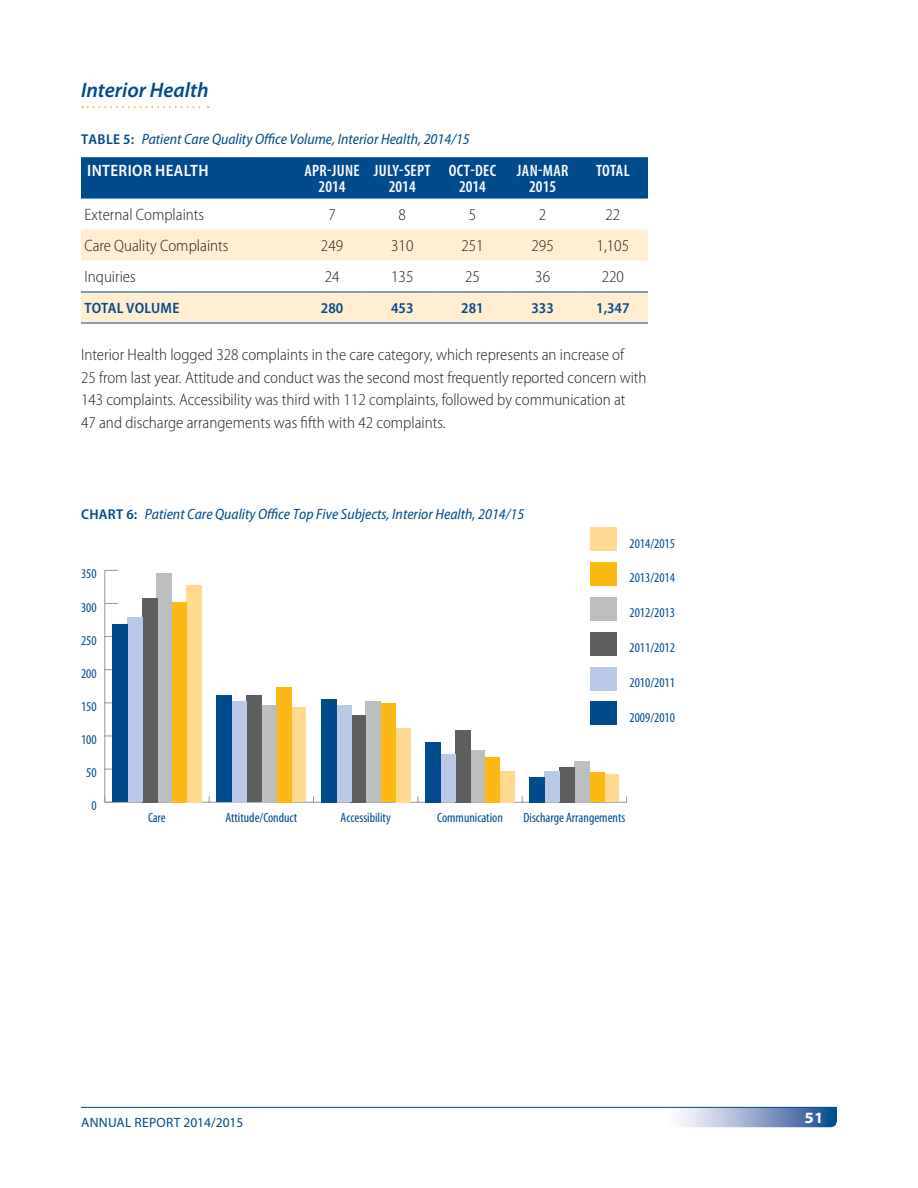
<style>
.page{position:relative;width:918px;height:1188px;background:#fff}
.page>*{position:absolute;margin:0;border:0;box-sizing:border-box;transform-origin:0 0}
.CLM_B_Head_Next_Page{font:italic 600 21px "Myriad Pro";color:#004b8e}
.Body{font:300 semi-condensed 16.5px/22.5px "Myriad Pro";color:#231f20}
.CLM_Table_Head{font:600 condensed 16.5px/16.5px "Myriad Pro";letter-spacing:.02em;color:#fff;text-align:center}
.CLM_Table_Head-2{font:600 semi-condensed 16.5px "Myriad Pro";letter-spacing:.02em;color:#fff}
.t1{font:700 semi-expanded 15.75px "Myriad Pro";color:#fff}
.Head_3_Charts{font:italic semi-condensed 15px "Myriad Pro";color:#004b8e}
.Table_Footer{font:600 semi-condensed 15px "Myriad Pro";color:#004b8e}
.t2{font:condensed 13.5px "Myriad Pro";color:#004b8e}
.t3{font:13.5px "Myriad Pro";letter-spacing:.02em;color:#004b8e}
.s1{font-weight:600;font-style:normal;font-size:14.25px}
</style>
<div class="page">
<svg style="left:82px;top:106px;width:127px;height:2px"></svg>
<div style="left:81px;top:157px;width:567px;height:41px;background:#004b8e"></div>
<svg style="left:81px;top:229px;width:567px;height:1px"></svg>
<svg style="left:81px;top:230px;width:567px;height:93px;fill:#ffeecf"></svg>
<hr style="left:81px;top:198px;width:216px;height:1px;background:#004b8e">
<hr style="left:297px;top:198px;width:70px;height:1px;background:#004b8e">
<hr style="left:367px;top:198px;width:70px;height:1px;background:#004b8e">
<hr style="left:437px;top:198px;width:71px;height:1px;background:#004b8e">
<hr style="left:508px;top:198px;width:70px;height:1px;background:#004b8e">
<hr style="left:578px;top:198px;width:70px;height:1px;background:#004b8e">
<hr style="left:81px;top:323px;width:216px;height:1px;background:#004b8e">
<hr style="left:297px;top:323px;width:70px;height:1px;background:#004b8e">
<hr style="left:367px;top:323px;width:70px;height:1px;background:#004b8e">
<hr style="left:437px;top:323px;width:71px;height:1px;background:#004b8e">
<hr style="left:508px;top:323px;width:70px;height:1px;background:#004b8e">
<hr style="left:578px;top:323px;width:70px;height:1px;background:#004b8e">
<hr style="left:81px;top:292px;width:216px;height:1px;background:#004b8e">
<hr style="left:297px;top:292px;width:70px;height:1px;background:#004b8e">
<hr style="left:367px;top:292px;width:70px;height:1px;background:#004b8e">
<hr style="left:437px;top:292px;width:71px;height:1px;background:#004b8e">
<hr style="left:508px;top:292px;width:70px;height:1px;background:#004b8e">
<hr style="left:578px;top:292px;width:70px;height:1px;background:#004b8e">
<hr style="left:105px;top:802px;width:522px;height:1px;background:#949698">
<hr style="left:104px;top:570px;width:1px;height:232px;background:#949698">
<svg style="left:104px;top:796px;width:8px;height:7px"></svg>
<svg style="left:105px;top:603px;width:13px;height:1px"></svg>
<svg style="left:105px;top:570px;width:13px;height:1px"></svg>
<div style="left:186px;top:585px;width:16px;height:217px;background:#ffd990"></div>
<div style="left:291px;top:707px;width:15px;height:95px;background:#ffd990"></div>
<div style="left:395px;top:728px;width:15px;height:74px;background:#ffd990"></div>
<div style="left:499px;top:771px;width:16px;height:31px;background:#ffd990"></div>
<div style="left:604px;top:774px;width:15px;height:28px;background:#ffd990"></div>
<div style="left:171px;top:602px;width:16px;height:200px;background:#fdb913"></div>
<div style="left:276px;top:687px;width:15px;height:115px;background:#fdb913"></div>
<div style="left:380px;top:704px;width:16px;height:98px;background:#fdb913"></div>
<div style="left:484px;top:757px;width:16px;height:45px;background:#fdb913"></div>
<div style="left:589px;top:772px;width:15px;height:30px;background:#fdb913"></div>
<div style="left:157px;top:574px;width:15px;height:228px;background:#bcbec0"></div>
<div style="left:261px;top:705px;width:15px;height:97px;background:#bcbec0"></div>
<div style="left:365px;top:702px;width:16px;height:100px;background:#bcbec0"></div>
<div style="left:470px;top:751px;width:15px;height:51px;background:#bcbec0"></div>
<div style="left:574px;top:761px;width:16px;height:41px;background:#bcbec0"></div>
<div style="left:142px;top:598px;width:15px;height:204px;background:#5d5e60"></div>
<div style="left:246px;top:696px;width:16px;height:106px;background:#5d5e60"></div>
<div style="left:351px;top:715px;width:15px;height:87px;background:#5d5e60"></div>
<div style="left:455px;top:730px;width:15px;height:72px;background:#5d5e60"></div>
<div style="left:559px;top:767px;width:16px;height:35px;background:#5d5e60"></div>
<div style="left:127px;top:617px;width:16px;height:185px;background:#b9c9e7"></div>
<div style="left:231px;top:701px;width:16px;height:101px;background:#b9c9e7"></div>
<div style="left:336px;top:705px;width:15px;height:97px;background:#b9c9e7"></div>
<div style="left:440px;top:755px;width:16px;height:47px;background:#b9c9e7"></div>
<div style="left:544px;top:772px;width:16px;height:30px;background:#b9c9e7"></div>
<div style="left:112px;top:625px;width:16px;height:177px;background:#004b8e"></div>
<div style="left:217px;top:696px;width:15px;height:106px;background:#004b8e"></div>
<div style="left:321px;top:699px;width:15px;height:103px;background:#004b8e"></div>
<div style="left:425px;top:742px;width:16px;height:60px;background:#004b8e"></div>
<div style="left:530px;top:777px;width:15px;height:25px;background:#004b8e"></div>
<div style="left:590px;top:528px;width:26px;height:23px;background:#ffd990"></div>
<div style="left:590px;top:563px;width:26px;height:23px;background:#fdb913"></div>
<div style="left:590px;top:597px;width:26px;height:24px;background:#bcbec0"></div>
<div style="left:590px;top:632px;width:26px;height:23px;background:#5d5e60"></div>
<div style="left:590px;top:667px;width:26px;height:23px;background:#b9c9e7"></div>
<div style="left:590px;top:702px;width:26px;height:23px;background:#004b8e"></div>
<svg style="left:678px;top:1108px;width:159px;height:19px;background:#8ca3c8"></svg>
<hr style="left:81px;top:1107px;width:756px;height:1px;background:#004b8e">
<p class="CLM_B_Head_Next_Page" style="left:81px;top:76px;width:129px">Interior Health</p>
<p class="Head_3_Charts" style="left:81px;top:131px;width:390px"><span class="s1">TABLE 5:</span> Patient Care Quality Office Volume, Interior Health, 2014/15</p>
<p class="CLM_Table_Head-2" style="left:87px;top:161px;width:123px">INTERIOR HEALTH</p>
<p class="CLM_Table_Head" style="left:304px;top:162px;width:57px">APR-JUNE<br>2014</p>
<p class="CLM_Table_Head" style="left:374px;top:162px;width:58px">JULY-SEPT<br>2014</p>
<p class="CLM_Table_Head" style="left:449px;top:162px;width:49px">OCT-DEC<br>2014</p>
<p class="CLM_Table_Head" style="left:517px;top:162px;width:53px">JAN-MAR<br>2015</p>
<p class="CLM_Table_Head" style="left:596px;top:162px;width:35px">TOTAL</p>
<p class="Body" style="left:84px;top:204px;width:121px">External Complaints</p>
<p class="Body" style="left:328px;top:204px;width:9px">7</p>
<p class="Body" style="left:399px;top:204px;width:9px">8</p>
<p class="Body" style="left:469px;top:204px;width:9px">5</p>
<p class="Body" style="left:539px;top:204px;width:9px">2</p>
<p class="Body" style="left:605px;top:204px;width:16px">22</p>
<p class="Body" style="left:84px;top:235px;width:146px">Care Quality Complaints</p>
<p class="Body" style="left:321px;top:235px;width:24px">249</p>
<p class="Body" style="left:391px;top:235px;width:24px">310</p>
<p class="Body" style="left:461px;top:235px;width:24px">251</p>
<p class="Body" style="left:532px;top:235px;width:24px">295</p>
<p class="Body" style="left:597px;top:235px;width:34px">1,105</p>
<p class="Body" style="left:84px;top:266px;width:53px">Inquiries</p>
<p class="Body" style="left:325px;top:266px;width:16px">24</p>
<p class="Body" style="left:391px;top:266px;width:24px">135</p>
<p class="Body" style="left:465px;top:266px;width:16px">25</p>
<p class="Body" style="left:535px;top:266px;width:16px">36</p>
<p class="Body" style="left:602px;top:266px;width:24px">220</p>
<p class="Table_Footer" style="left:85px;top:300px;width:96px">TOTAL VOLUME</p>
<p class="Table_Footer" style="left:321px;top:300px;width:24px">280</p>
<p class="Table_Footer" style="left:391px;top:300px;width:24px">453</p>
<p class="Table_Footer" style="left:461px;top:300px;width:24px">281</p>
<p class="Table_Footer" style="left:531px;top:300px;width:24px">333</p>
<p class="Table_Footer" style="left:596px;top:300px;width:35px">1,347</p>
<p class="Body" style="left:81px;top:344px;width:567px">Interior Health logged 328 complaints in the care category, which represents an increase of<br>25 from last year. Attitude and conduct was the second most frequently reported concern with 143 complaints. Accessibility was third with 112 complaints, followed by communication at<br>47 and discharge arrangements was fifth with 42 complaints.</p>
<p class="Head_3_Charts" style="left:81px;top:506px;width:445px"><span class="s1">CHART 6:</span> Patient Care Quality Office Top Five Subjects, Interior Health, 2014/15</p>
<p class="t2" style="left:81px;top:567px;width:17px">350</p>
<p class="t2" style="left:81px;top:600px;width:17px">300</p>
<p class="t2" style="left:81px;top:633px;width:17px">250</p>
<p class="t2" style="left:81px;top:666px;width:17px">200</p>
<p class="t2" style="left:81px;top:699px;width:17px">150</p>
<p class="t2" style="left:81px;top:732px;width:17px">100</p>
<p class="t2" style="left:86px;top:765px;width:12px">50</p>
<p class="t2" style="left:91px;top:799px;width:7px">0</p>
<p class="t2" style="left:630px;top:536px;width:47px">2014/2015</p>
<p class="t2" style="left:630px;top:571px;width:47px">2013/2014</p>
<p class="t2" style="left:630px;top:605px;width:47px">2012/2013</p>
<p class="t2" style="left:630px;top:640px;width:47px">2011/2012</p>
<p class="t2" style="left:630px;top:675px;width:47px">2010/2011</p>
<p class="t2" style="left:630px;top:710px;width:47px">2009/2010</p>
<p class="t2" style="left:148px;top:810px;width:19px">Care</p>
<p class="t2" style="left:225px;top:810px;width:73px">Attitude/Conduct</p>
<p class="t2" style="left:341px;top:810px;width:52px">Accessibility</p>
<p class="t2" style="left:437px;top:810px;width:67px">Communication</p>
<p class="t2" style="left:524px;top:810px;width:103px">Discharge Arrangements</p>
<p class="t3" style="left:81px;top:1115px;width:164px">ANNUAL REPORT 2014/2015</p>
<p class="t1" style="left:805px;top:1109px;width:20px">51</p>
</div>
